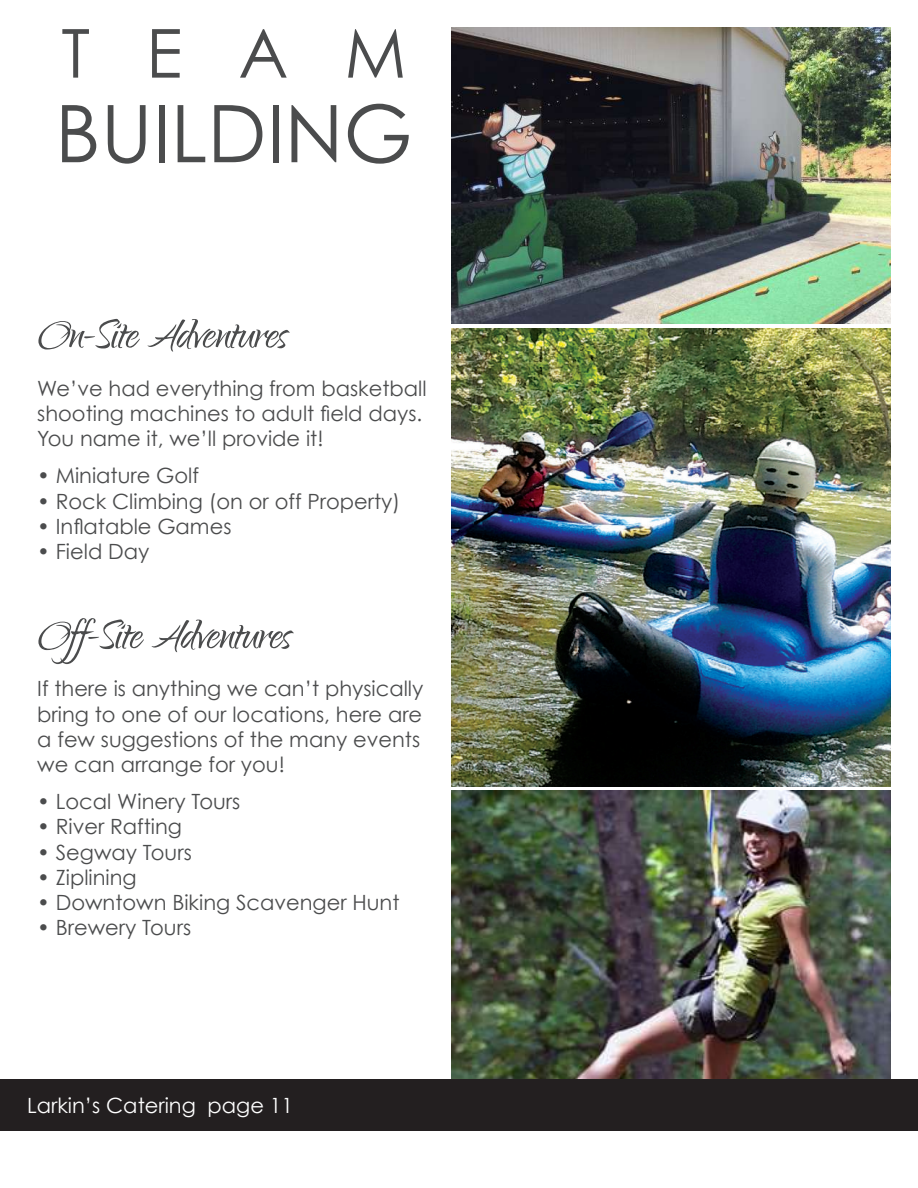
<style>
.page{position:relative;width:918px;height:1188px;background:#fff}
.page>*{position:absolute;margin:0;border:0;box-sizing:border-box;transform-origin:0 0}
.t1{font:79.5px "Century Gothic";color:#4b4c4d}
.t2{font:67.5px "Century Gothic";color:#4b4c4d}
.t3{font:54px "Qwigley";letter-spacing:-.02em;color:#4b4c4d}
.t4{font:21px/25.2px "Century Gothic";color:#4b4c4d}
.t5{font:21px "Century Gothic";color:#fff}
</style>
<div class="page">
<img style="left:451px;top:791px;width:440px;height:288px">
<img style="left:451px;top:328px;width:440px;height:458px">
<img style="left:451px;top:27px;width:440px;height:297px">
<div style="left:0;top:1079px;width:918px;height:52px;background:#231f20"></div>
<h2 class="t2" style="left:61px;top:12px;width:347px">T E A M</h2>
<h1 class="t1" style="left:55px;top:85px;width:359px">BUILDING</h1>
<h3 class="t3" style="left:37px;top:305px;width:252px">On-Site Adventures</h3>
<p class="t4" style="left:37px;top:375px;width:391px">We’ve had everything from basketball shooting machines to adult field days.<br>You name it, we’ll provide it!</p>
<p class="t4" style="left:37px;top:463px;width:163px">• Miniature Golf</p>
<p class="t4" style="left:37px;top:488px;width:365px">• Rock Climbing (on or off Property)</p>
<p class="t4" style="left:37px;top:513px;width:196px">• Inflatable Games</p>
<p class="t4" style="left:37px;top:539px;width:114px">• Field Day</p>
<h3 class="t3" style="left:37px;top:606px;width:256px">Off-Site Adventures</h3>
<p class="t4" style="left:37px;top:676px;width:388px">If there is anything we can’t physically bring to one of our locations, here are a few suggestions of the many events we can arrange for you!</p>
<p class="t4" style="left:37px;top:789px;width:205px">• Local Winery Tours</p>
<p class="t4" style="left:37px;top:814px;width:146px">• River Rafting</p>
<p class="t4" style="left:37px;top:839px;width:156px">• Segway Tours</p>
<p class="t4" style="left:37px;top:864px;width:101px">• Ziplining</p>
<p class="t4" style="left:37px;top:890px;width:364px">• Downtown Biking Scavenger Hunt</p>
<p class="t4" style="left:37px;top:915px;width:155px">• Brewery Tours</p>
<p class="t5" style="left:27px;top:1093px;width:268px">Larkin’s Catering page 11</p>
</div>
